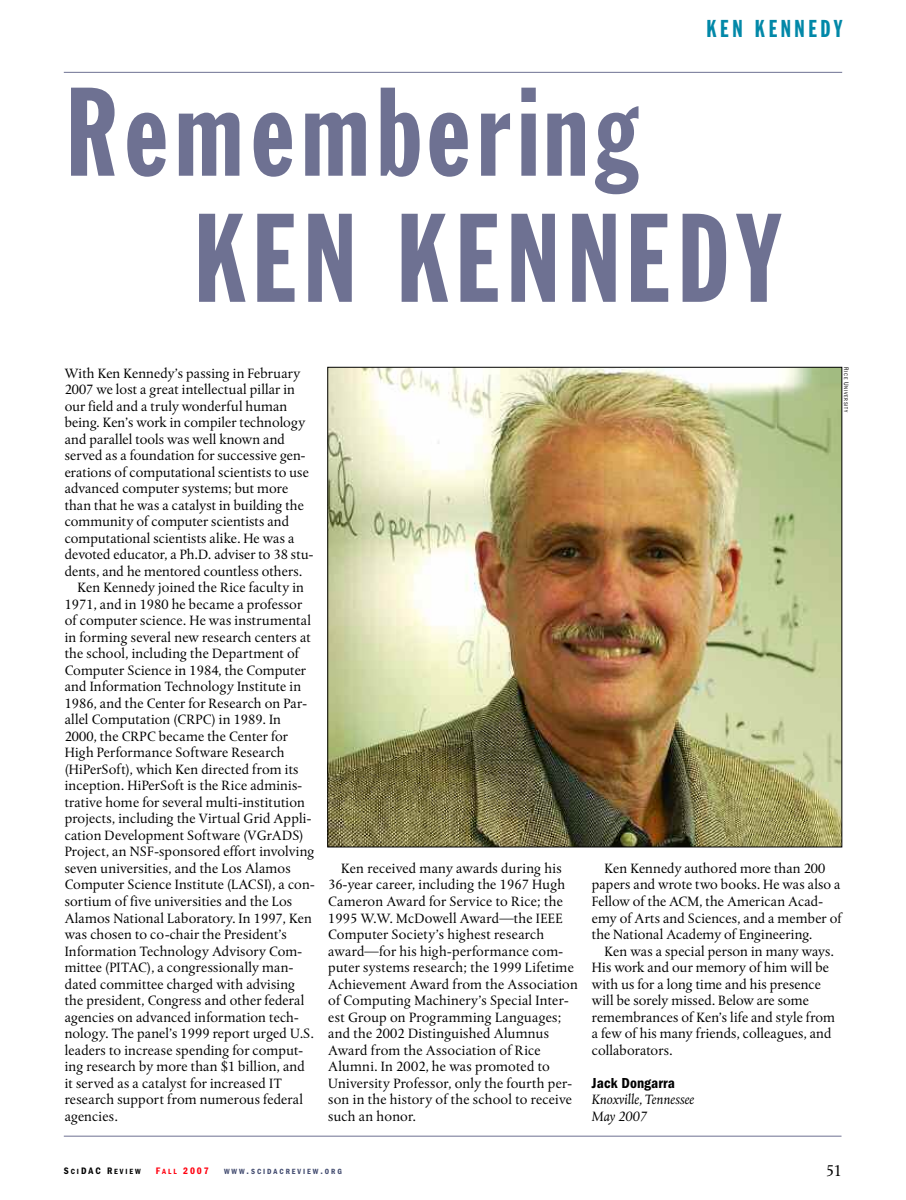
<style>
.page{position:relative;width:906px;height:1200px;background:#fff}
.page>*{position:absolute;margin:0;border:0;box-sizing:border-box;transform-origin:0 0}
.t1{font:123.6px/126px "Franklin Gothic Extra Cond";letter-spacing:.065em;color:#6e7192}
.t2{font:24px "Franklin Gothic Extra Cond";letter-spacing:.15em;color:#0288a8}
.t3{font:16.5px "Albertina";color:#000}
.t4{font:600 15px "Franklin Got Cd Io P";letter-spacing:.005em;color:#000}
.t5{font:14.25px/16.5px "Albertina";letter-spacing:.005em;color:#000}
.t6{font:italic 14.25px/16.5px "Albertina";letter-spacing:.005em;color:#000}
.t7{font:600 9.75px "Franklin Got Cd Io P";color:#ff000f}
.t8{font:600 7.8px "Franklin Got Cd Io P";letter-spacing:.25em;color:#3f486d}
.t9{font:600 7.8px "Franklin Got Cd Io P";letter-spacing:.25em;color:#000}
.t10{font:5.4px "Franklin Got Cd Io P";letter-spacing:.125em;color:#000}
.s1{font-size:6.75px}
.s2{font-size:9.75px}
.s3{font-size:7.8px}
</style>
<div class="page">
<hr style="left:64px;top:72px;width:778px;height:1px;background:#6e7192">
<hr style="left:64px;top:1135px;width:777px;height:1px;background:#6e7192">
<img style="left:329px;top:369px;width:511px;height:476px">
<h2 class="t2" style="left:706px;top:20px;width:137px">KEN KENNEDY</h2>
<h1 class="t1" style="left:194px;top:78px;width:587px;text-indent:-128px">Remembering<br>KEN KENNEDY</h1>
<p class="t5" style="left:65px;top:366px;width:237px">With Ken Kennedy’s passing in February</p>
<p class="t5" style="left:65px;top:382px;width:232px">2007 we lost a great intellectual pillar in</p>
<p class="t5" style="left:65px;top:399px;width:224px">our field and a truly wonderful human</p>
<p class="t5" style="left:65px;top:415px;width:242px">being. Ken’s work in compiler technology</p>
<p class="t5" style="left:65px;top:432px;width:222px">and parallel tools was well known and</p>
<p class="t5" style="left:65px;top:448px;width:242px">served as a foundation for successive gen-</p>
<p class="t5" style="left:65px;top:465px;width:246px">erations of computational scientists to use</p>
<p class="t5" style="left:65px;top:481px;width:225px">advanced computer systems; but more</p>
<p class="t5" style="left:65px;top:498px;width:241px">than that he was a catalyst in building the</p>
<p class="t5" style="left:65px;top:514px;width:226px">community of computer scientists and</p>
<p class="t5" style="left:65px;top:531px;width:231px">computational scientists alike. He was a</p>
<p class="t5" style="left:65px;top:547px;width:250px">devoted educator, a Ph.D. adviser to 38 stu-</p>
<p class="t5" style="left:65px;top:564px;width:239px">dents, and he mentored countless others.</p>
<p class="t5" style="left:77px;top:580px;width:228px">Ken Kennedy joined the Rice faculty in</p>
<p class="t5" style="left:65px;top:597px;width:239px">1971, and in 1980 he became a professor</p>
<p class="t5" style="left:65px;top:613px;width:248px">of computer science. He was instrumental</p>
<p class="t5" style="left:65px;top:630px;width:248px">in forming several new research centers at</p>
<p class="t5" style="left:65px;top:646px;width:236px">the school, including the Department of</p>
<p class="t5" style="left:65px;top:663px;width:243px">Computer Science in 1984, the Computer</p>
<p class="t5" style="left:65px;top:679px;width:238px">and Information Technology Institute in</p>
<p class="t5" style="left:65px;top:696px;width:244px">1986, and the Center for Research on Par-</p>
<p class="t5" style="left:65px;top:712px;width:218px">allel Computation (CRPC) in 1989. In</p>
<p class="t5" style="left:65px;top:729px;width:225px">2000, the CRPC became the Center for</p>
<p class="t5" style="left:65px;top:745px;width:221px">High Performance Software Research</p>
<p class="t5" style="left:65px;top:762px;width:235px">(HiPerSoft), which Ken directed from its</p>
<p class="t5" style="left:65px;top:778px;width:239px">inception. HiPerSoft is the Rice adminis-</p>
<p class="t5" style="left:65px;top:795px;width:242px">trative home for several multi-institution</p>
<p class="t5" style="left:65px;top:811px;width:248px">projects, including the Virtual Grid Appli-</p>
<p class="t5" style="left:65px;top:828px;width:240px">cation Development Software (VGrADS)</p>
<p class="t5" style="left:65px;top:844px;width:251px">Project, an NSF-sponsored effort involving</p>
<p class="t5" style="left:65px;top:861px;width:228px">seven universities, and the Los Alamos</p>
<p class="t5" style="left:65px;top:877px;width:251px">Computer Science Institute (LACSI), a con-</p>
<p class="t5" style="left:65px;top:894px;width:229px">sortium of five universities and the Los</p>
<p class="t5" style="left:65px;top:910px;width:249px">Alamos National Laboratory. In 1997, Ken</p>
<p class="t5" style="left:65px;top:927px;width:224px">was chosen to co-chair the President’s</p>
<p class="t5" style="left:65px;top:943px;width:239px">Information Technology Advisory Com-</p>
<p class="t5" style="left:65px;top:960px;width:230px">mittee (PITAC), a congressionally man-</p>
<p class="t5" style="left:65px;top:976px;width:232px">dated committee charged with advising</p>
<p class="t5" style="left:65px;top:993px;width:241px">the president, Congress and other federal</p>
<p class="t5" style="left:65px;top:1009px;width:235px">agencies on advanced information tech-</p>
<p class="t5" style="left:65px;top:1026px;width:250px">nology. The panel’s 1999 report urged U.S.</p>
<p class="t5" style="left:65px;top:1042px;width:240px">leaders to increase spending for comput-</p>
<p class="t5" style="left:65px;top:1059px;width:242px">ing research by more than $1 billion, and</p>
<p class="t5" style="left:65px;top:1075px;width:218px">it served as a catalyst for increased IT</p>
<p class="t5" style="left:65px;top:1092px;width:240px">research support from numerous federal</p>
<p class="t5" style="left:65px;top:1108px;width:55px">agencies.</p>
<p class="t10" style="left:849px;top:367px;width:46px;rotate:90deg"><span class="s1">R</span>ICE <span class="s1">U</span>NIVERSITY</p>
<p class="t5" style="left:328px;top:861px;width:251px;text-indent:13px">Ken received many awards during his 36-year career, including the 1967 Hugh Cameron Award for Service to Rice; the 1995 W.W. McDowell Award—the IEEE Computer Society’s highest research award—for his high-performance com&shy;puter systems research; the 1999 Lifetime Achievement Award from the Association of Computing Machinery’s Special Inter&shy;est Group on Programming Languages; and the 2002 Distinguished Alumnus Award from the Association of Rice Alumni. In 2002, he was promoted to University Professor, only the fourth per&shy;son in the history of the school to receive such an honor.</p>
<p class="t5" style="left:592px;top:861px;width:251px;text-indent:13px">Ken Kennedy authored more than 200 papers and wrote two books. He was also a Fellow of the ACM, the American Acad&shy;emy of Arts and Sciences, and a member of the National Academy of Engineering.</p>
<p class="t5" style="left:592px;top:943px;width:245px;text-indent:13px">Ken was a special person in many ways.<br>His work and our memory of him will be with us for a long time and his presence will be sorely missed. Below are some remembrances of Ken’s life and style from a few of his many friends, colleagues, and collaborators.</p>
<p class="t4" style="left:592px;top:1073px;width:85px">Jack Dongarra</p>
<p class="t6" style="left:592px;top:1092px;width:104px">Knoxville, Tennessee<br>May 2007</p>
<p class="t9" style="left:64px;top:1166px;width:79px"><span class="s2">S</span>CI<span class="s2">DAC R</span>EVIEW</p>
<p class="t7" style="left:156px;top:1164px;width:54px">F<span class="s3">ALL</span> 2007</p>
<p class="t8" style="left:224px;top:1166px;width:119px">WWW<span class="s2">.</span>SCIDACREVIEW<span class="s2">.</span>ORG</p>
<p class="t3" style="left:825px;top:1163px;width:18px">51</p>
</div>
